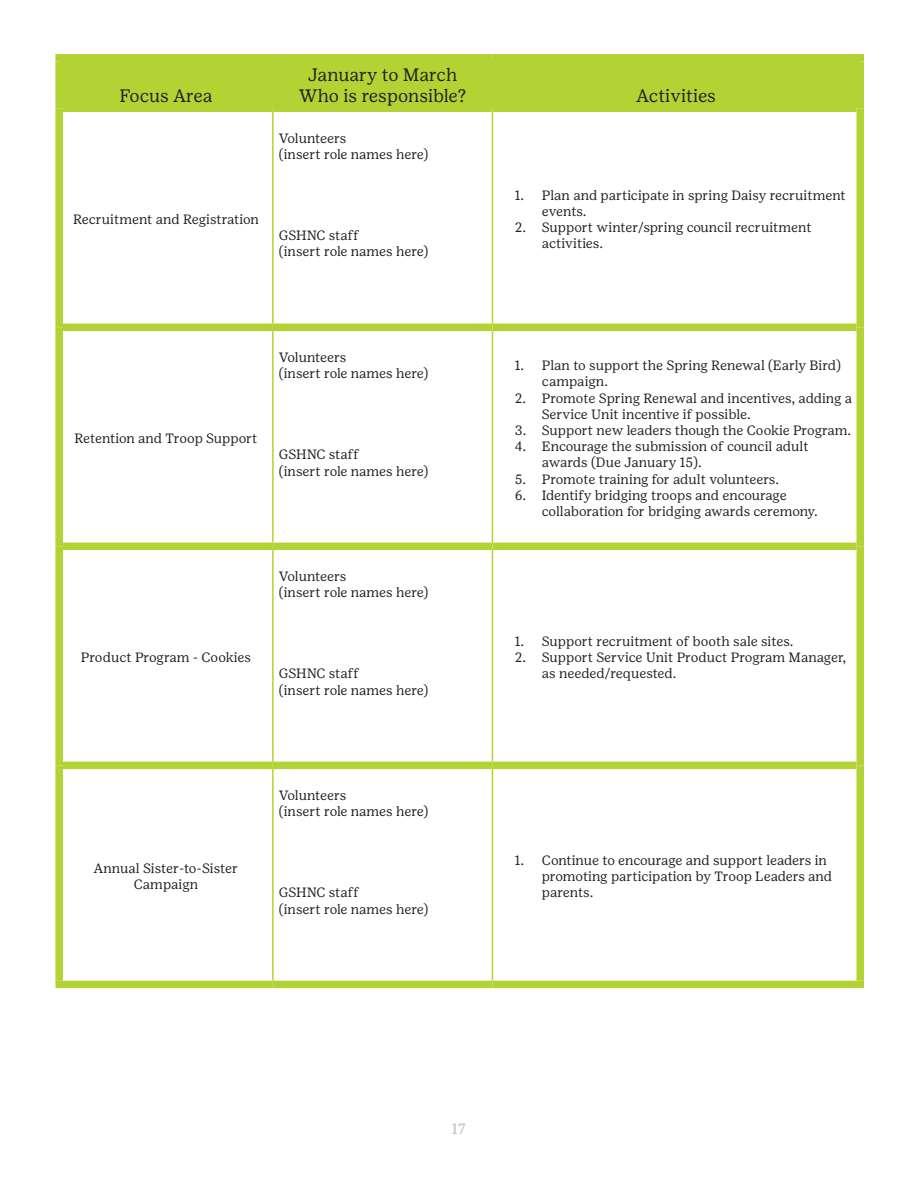
<style>
.page{position:relative;width:918px;height:1188px;background:#fff}
.page>*{position:absolute;margin:0;border:0;box-sizing:border-box;transform-origin:0 0}
.CHART_BODY_COPY{font:18px "Girl Scout Text";color:#231f20}
.t1{font:500 15px "Girl Scout Text";color:#c7c8ca}
.CHART_BODY_COPY-2{font:13.5px/16.2px "Girl Scout Text";color:#231f20}
.CHART_BODY_COPY-3{font:13.5px "Girl Scout Text";letter-spacing:-.02em;color:#231f20}
</style>
<div class="page">
<div style="left:63px;top:62px;width:793px;height:42px;background:#b3d234"></div>
<hr style="left:272px;top:62px;width:2px;height:42px;background:#b3d234">
<hr style="left:492px;top:62px;width:1px;height:42px;background:#b3d234">
<hr style="left:272px;top:112px;width:2px;height:212px;background:#b3d234">
<hr style="left:492px;top:112px;width:1px;height:212px;background:#b3d234">
<hr style="left:272px;top:331px;width:2px;height:212px;background:#b3d234">
<hr style="left:492px;top:331px;width:1px;height:212px;background:#b3d234">
<hr style="left:272px;top:550px;width:2px;height:212px;background:#b3d234">
<hr style="left:492px;top:550px;width:1px;height:212px;background:#b3d234">
<hr style="left:272px;top:769px;width:2px;height:212px;background:#b3d234">
<hr style="left:492px;top:769px;width:1px;height:212px;background:#b3d234">
<div style="left:63px;top:104px;width:210px;height:8px;background:#b3d234"></div>
<div style="left:273px;top:104px;width:219px;height:8px;background:#b3d234"></div>
<div style="left:492px;top:104px;width:365px;height:8px;background:#b3d234"></div>
<div style="left:63px;top:324px;width:210px;height:7px;background:#b3d234"></div>
<div style="left:273px;top:324px;width:219px;height:7px;background:#b3d234"></div>
<div style="left:492px;top:324px;width:365px;height:7px;background:#b3d234"></div>
<div style="left:63px;top:543px;width:210px;height:7px;background:#b3d234"></div>
<div style="left:273px;top:543px;width:219px;height:7px;background:#b3d234"></div>
<div style="left:492px;top:543px;width:365px;height:7px;background:#b3d234"></div>
<div style="left:63px;top:762px;width:210px;height:7px;background:#b3d234"></div>
<div style="left:273px;top:762px;width:219px;height:7px;background:#b3d234"></div>
<div style="left:492px;top:762px;width:365px;height:7px;background:#b3d234"></div>
<div style="left:55px;top:981px;width:218px;height:7px;background:#b3d234"></div>
<div style="left:273px;top:981px;width:219px;height:7px;background:#b3d234"></div>
<div style="left:492px;top:981px;width:372px;height:7px;background:#b3d234"></div>
<div style="left:55px;top:54px;width:218px;height:8px;background:#b3d234"></div>
<div style="left:55px;top:62px;width:8px;height:46px;background:#b3d234"></div>
<div style="left:273px;top:54px;width:219px;height:8px;background:#b3d234"></div>
<div style="left:492px;top:54px;width:372px;height:8px;background:#b3d234"></div>
<div style="left:856px;top:62px;width:8px;height:46px;background:#b3d234"></div>
<div style="left:55px;top:108px;width:8px;height:219px;background:#b3d234"></div>
<div style="left:856px;top:108px;width:8px;height:219px;background:#b3d234"></div>
<div style="left:55px;top:327px;width:8px;height:219px;background:#b3d234"></div>
<div style="left:856px;top:327px;width:8px;height:219px;background:#b3d234"></div>
<div style="left:55px;top:546px;width:8px;height:219px;background:#b3d234"></div>
<div style="left:856px;top:546px;width:8px;height:219px;background:#b3d234"></div>
<div style="left:55px;top:765px;width:8px;height:216px;background:#b3d234"></div>
<div style="left:856px;top:765px;width:8px;height:216px;background:#b3d234"></div>
<p class="CHART_BODY_COPY" style="left:120px;top:86px;width:95px">Focus Area</p>
<p class="CHART_BODY_COPY-2" style="left:73px;top:211px;width:187px">Recruitment and Registration</p>
<p class="CHART_BODY_COPY" style="left:308px;top:64px;width:151px">January to March</p>
<p class="CHART_BODY_COPY" style="left:299px;top:86px;width:169px">Who is responsible?</p>
<p class="CHART_BODY_COPY" style="left:637px;top:86px;width:81px">Activities</p>
<p class="CHART_BODY_COPY-3" style="left:279px;top:131px;width:69px">Volunteers</p>
<p class="CHART_BODY_COPY-2" style="left:279px;top:147px;width:151px">(insert role names here)</p>
<p class="CHART_BODY_COPY-2" style="left:279px;top:228px;width:82px">GSHNC staff</p>
<p class="CHART_BODY_COPY-2" style="left:279px;top:244px;width:151px">(insert role names here)</p>
<p class="CHART_BODY_COPY-2" style="left:542px;top:187px;width:306px;text-indent:-27px">1. Plan and participate in spring Daisy recruitment events.</p>
<p class="CHART_BODY_COPY-2" style="left:542px;top:219px;width:271px;text-indent:-27px">2. Support winter/spring council recruitment activities.</p>
<p class="CHART_BODY_COPY-2" style="left:74px;top:430px;width:185px">Retention and Troop Support</p>
<p class="CHART_BODY_COPY-3" style="left:279px;top:350px;width:69px">Volunteers</p>
<p class="CHART_BODY_COPY-2" style="left:279px;top:366px;width:151px">(insert role names here)</p>
<p class="CHART_BODY_COPY-2" style="left:279px;top:447px;width:82px">GSHNC staff</p>
<p class="CHART_BODY_COPY-2" style="left:279px;top:463px;width:151px">(insert role names here)</p>
<p class="CHART_BODY_COPY-2" style="left:81px;top:649px;width:172px">Product Program - Cookies</p>
<p class="CHART_BODY_COPY-3" style="left:279px;top:569px;width:69px">Volunteers</p>
<p class="CHART_BODY_COPY-2" style="left:279px;top:585px;width:151px">(insert role names here)</p>
<p class="CHART_BODY_COPY-2" style="left:279px;top:666px;width:82px">GSHNC staff</p>
<p class="CHART_BODY_COPY-2" style="left:279px;top:682px;width:151px">(insert role names here)</p>
<p class="CHART_BODY_COPY-2" style="left:94px;top:860px;width:146px;text-align:center">Annual Sister-to-Sister<br>Campaign</p>
<p class="CHART_BODY_COPY-3" style="left:279px;top:788px;width:69px">Volunteers</p>
<p class="CHART_BODY_COPY-2" style="left:279px;top:804px;width:151px">(insert role names here)</p>
<p class="CHART_BODY_COPY-2" style="left:279px;top:885px;width:82px">GSHNC staff</p>
<p class="CHART_BODY_COPY-2" style="left:279px;top:901px;width:151px">(insert role names here)</p>
<p class="CHART_BODY_COPY-2" style="left:542px;top:358px;width:301px;text-indent:-27px">1. Plan to support the Spring Renewal (Early Bird) campaign.</p>
<p class="CHART_BODY_COPY-2" style="left:542px;top:390px;width:312px;text-indent:-27px">2. Promote Spring Renewal and incentives, adding a<br>Service Unit incentive if possible.</p>
<p class="CHART_BODY_COPY-2" style="left:515px;top:422px;width:338px">3. Support new leaders though the Cookie Program.</p>
<p class="CHART_BODY_COPY-2" style="left:542px;top:439px;width:268px;text-indent:-27px">4. Encourage the submission of council adult awards (Due January 15).</p>
<p class="CHART_BODY_COPY-2" style="left:515px;top:471px;width:266px">5. Promote training for adult volunteers.</p>
<p class="CHART_BODY_COPY-2" style="left:542px;top:487px;width:277px;text-indent:-27px">6. Identify bridging troops and encourage collaboration for bridging awards ceremony.</p>
<p class="CHART_BODY_COPY-2" style="left:515px;top:633px;width:280px">1. Support recruitment of booth sale sites.</p>
<p class="CHART_BODY_COPY-2" style="left:542px;top:649px;width:306px;text-indent:-27px">2. Support Service Unit Product Program Manager, as needed/requested.</p>
<p class="CHART_BODY_COPY-2" style="left:542px;top:852px;width:292px;text-indent:-27px">1. Continue to encourage and support leaders in promoting participation by Troop Leaders and parents.</p>
<p class="t1" style="left:452px;top:1120px;width:16px">17</p>
</div>
